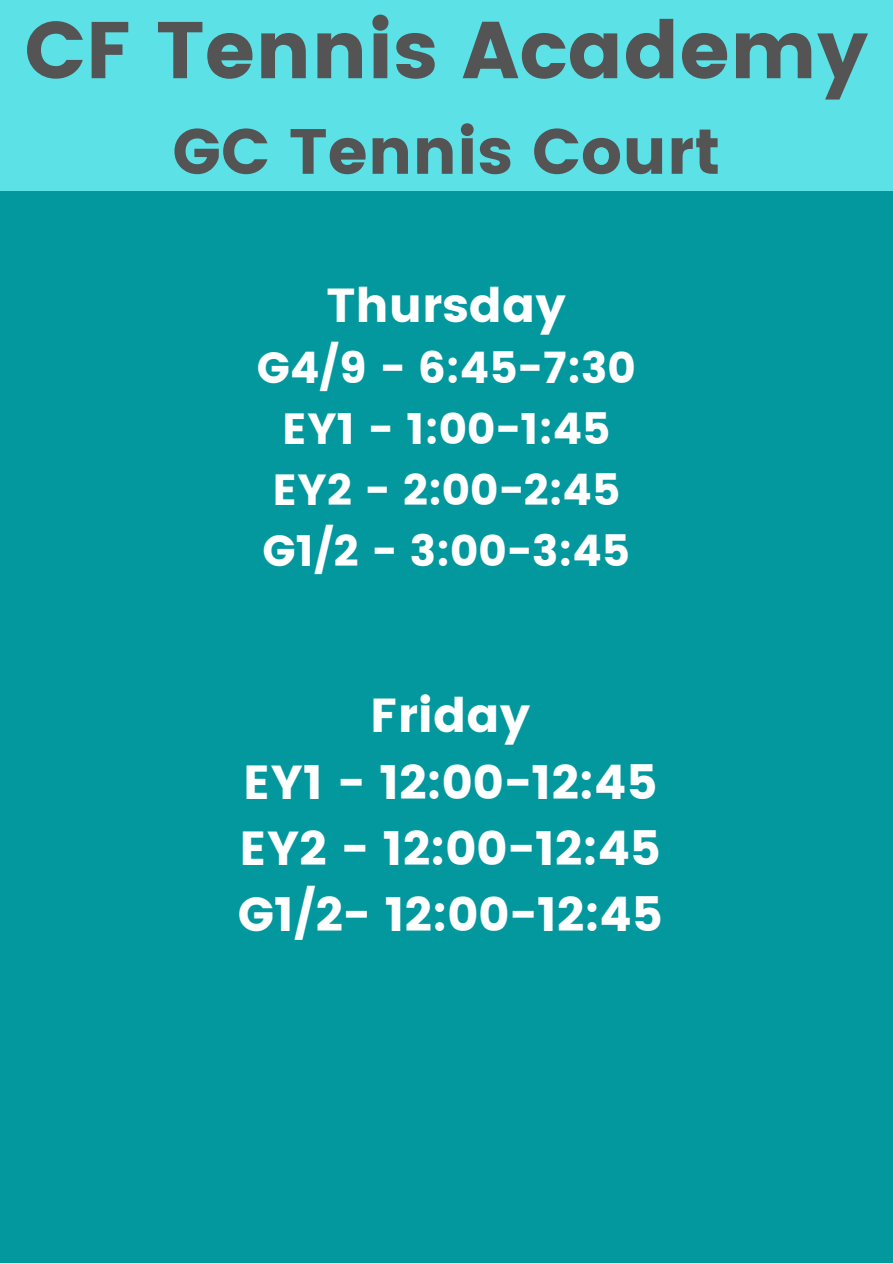
<style>
.page{position:relative;width:893px;height:1264px;background:#fff}
.page>*{position:absolute;margin:0;border:0;box-sizing:border-box;transform-origin:0 0}
.t1{font:80.25px "Poppins";color:#545454}
.t2{font:63.75px "Poppins";color:#545454}
.t3{font:47.55px "Poppins";color:#fff}
.t4{font:43.5px "Poppins";color:#fff}
</style>
<div class="page">
<div style="left:0;top:0;width:892px;height:1262px;background:#03989e"></div>
<div style="left:0;top:0;width:892px;height:190px;background:#5ce1e6"></div>
<p class="t1" style="left:24px;top:4px;width:845px">CF Tennis Academy</p>
<p class="t2" style="left:172px;top:114px;width:549px">GC Tennis Court</p>
<p class="t3" style="left:326px;top:277px;width:241px">Thursday</p>
<p class="t4" style="left:257px;top:343px;width:380px">G4/9 - 6:45-7:30</p>
<p class="t4" style="left:282px;top:404px;width:330px">EY1 - 1:00-1:45</p>
<p class="t4" style="left:272px;top:464px;width:349px">EY2 - 2:00-2:45</p>
<p class="t4" style="left:262px;top:525px;width:369px">G1/2 - 3:00-3:45</p>
<p class="t3" style="left:370px;top:688px;width:161px">Friday</p>
<p class="t3" style="left:243px;top:754px;width:416px">EY1 - 12:00-12:45</p>
<p class="t3" style="left:239px;top:820px;width:423px">EY2 - 12:00-12:45</p>
<p class="t3" style="left:238px;top:887px;width:426px">G1/2- 12:00-12:45</p>
</div>
